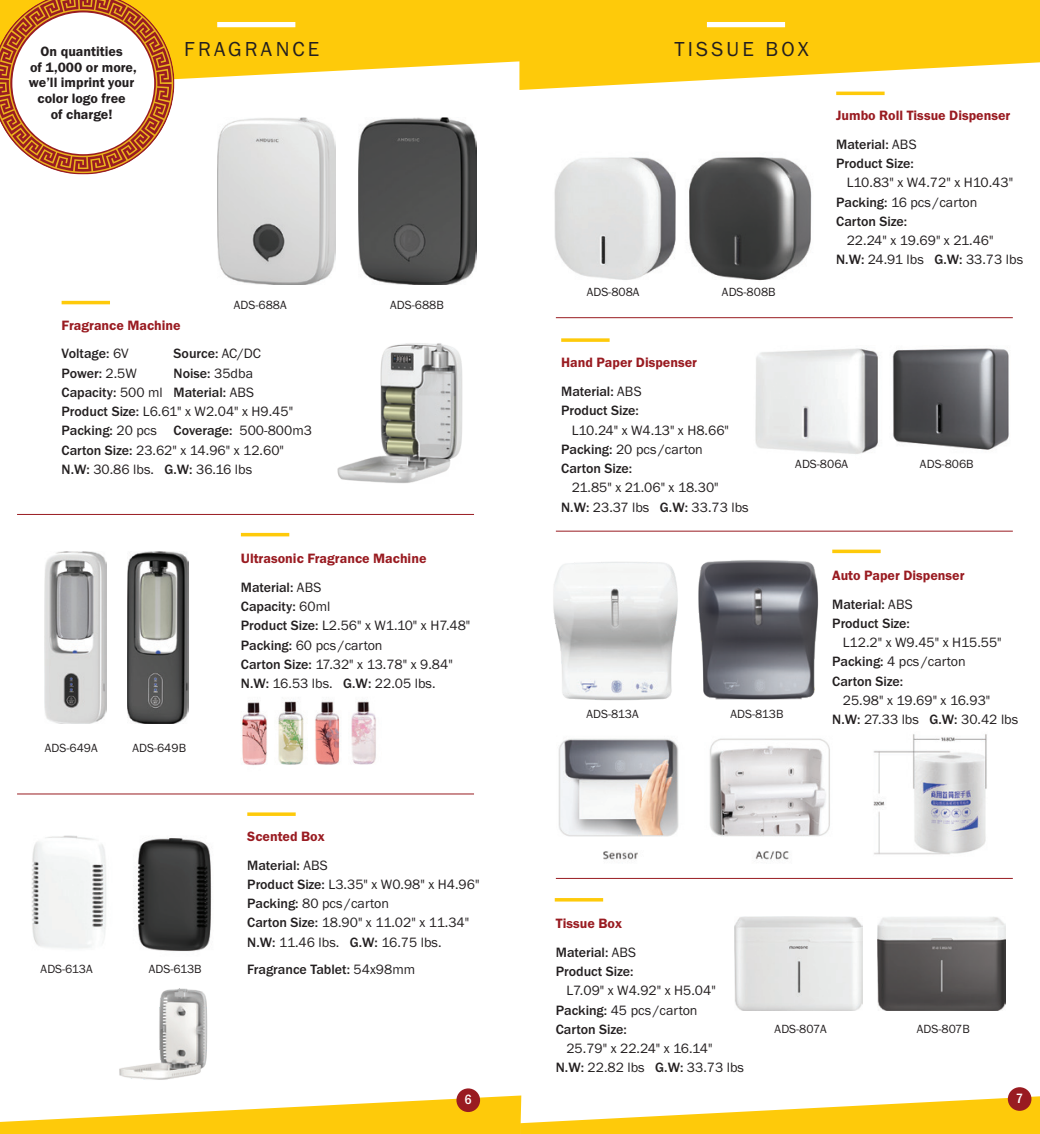
<style>
.page{position:relative;width:1040px;height:1134px;background:#fff}
.page>*{position:absolute;margin:0;border:0;box-sizing:border-box;transform-origin:0 0}
.t1{font:21px "Franklin Gothic FS";letter-spacing:.15em;color:#231f20}
.t2{font:14px/19.2px "Franklin Gothic FS";color:#231f20}
.t3{font:600 14px/28.7px "Franklin Gothic FS";color:#991b21}
.t4{font:500 14px "Franklin Gothic FS";color:#231f20}
.t5{font:600 14px/15.8px "Franklin Gothic FS";color:#231f20;text-align:center}
.t6{font:500 condensed 14px "Franklin Gothic FS";color:#fff}
.t7{font:12.25px "Franklin Gothic FS";color:#231f20}
.s1{font-weight:500;color:#231f20}
.s2{font-weight:400;color:#231f20}
.s3{font-weight:400}
.s4{font-weight:500}
</style>
<div class="page">
<img style="left:892px;top:348px;width:117px;height:102px">
<img style="left:733px;top:318px;width:153px;height:136px">
<img style="left:553px;top:562px;width:124px;height:139px">
<img style="left:677px;top:560px;width:142px;height:140px">
<img style="left:554px;top:174px;width:122px;height:106px">
<img style="left:689px;top:174px;width:123px;height:107px">
<svg style="left:561px;top:338px;width:48px;height:4px"></svg>
<hr style="left:832px;top:550px;width:48px;height:3px;background:#feca0a">
<img style="left:558px;top:734px;width:429px;height:126px">
<img style="left:734px;top:917px;width:128px;height:94px">
<img style="left:877px;top:917px;width:128px;height:94px">
<hr style="left:556px;top:317px;width:456px;height:1px;background:#991b21">
<hr style="left:556px;top:531px;width:456px;height:1px;background:#991b21">
<hr style="left:556px;top:878px;width:456px;height:1px;background:#991b21">
<svg style="left:555px;top:898px;width:48px;height:4px"></svg>
<div style="left:1007px;top:1087px;width:24px;height:24px;background:#991b21;border-radius:50%"></div>
<img style="left:241px;top:701px;width:135px;height:65px">
<img style="left:337px;top:343px;width:126px;height:140px">
<img style="left:119px;top:988px;width:89px;height:92px">
<img style="left:137px;top:838px;width:74px;height:114px">
<hr style="left:241px;top:533px;width:48px;height:3px;background:#feca0a">
<hr style="left:62px;top:301px;width:48px;height:3px;background:#feca0a">
<svg style="left:247px;top:812px;width:49px;height:4px"></svg>
<hr style="left:17px;top:514px;width:457px;height:1px;background:#991b21">
<hr style="left:17px;top:794px;width:457px;height:1px;background:#991b21">
<svg style="left:0;top:1096px;width:1039px;height:38px"></svg>
<div style="left:456px;top:1088px;width:24px;height:24px;background:#991b21;border-radius:50%"></div>
<img style="left:32px;top:835px;width:74px;height:114px">
<img style="left:217px;top:174px;width:118px;height:111px">
<img style="left:358px;top:174px;width:118px;height:111px">
<img style="left:45px;top:551px;width:61px;height:172px">
<img style="left:127px;top:551px;width:62px;height:172px">
<svg style="left:0;top:0;width:1039px;height:174px"></svg>
<div style="left:12px;top:12px;width:142px;height:142px;background:#fff;border-radius:50%"></div>
<p class="t5" style="left:29px;top:44px;width:109px">On quantities<br>of 1,000 or more, we’ll imprint your color logo free<br>of charge!</p>
<h1 class="t1" style="left:184px;top:37px;width:137px">FRAGRANCE</h1>
<p class="t7" style="left:234px;top:298px;width:55px">ADS-688A</p>
<p class="t3" style="left:62px;top:311px;width:121px">Fragrance Machine<br><span class="s1">Voltage:</span> <span class="s2">6V</span></p>
<p class="t4" style="left:174px;top:346px;width:89px">Source: <span class="s3">AC/DC</span></p>
<p class="t2" style="left:62px;top:364px;width:252px;text-indent:112px"><span class="s4">Noise:</span> 35dba<br><span class="s4">Capacity:</span> 500 ml <span class="s4">Material:</span> ABS<br><span class="s4">Product Size:</span> L6.61" x W2.04" x H9.45"<br><span class="s4">Packing:</span> 20 pcs <span class="s4">Coverage:</span> 500-800m3<br><span class="s4">Carton Size:</span> 23.62" x 14.96" x 12.60"<br><span class="s4">N.W:</span> 30.86 lbs. <span class="s4">G.W:</span> 36.16 lbs</p>
<p class="t4" style="left:62px;top:365px;width:77px">Power: <span class="s3">2.5W</span></p>
<p class="t7" style="left:390px;top:298px;width:55px">ADS-688B</p>
<p class="t7" style="left:45px;top:741px;width:55px">ADS-649A</p>
<p class="t7" style="left:132px;top:741px;width:55px">ADS-649B</p>
<p class="t7" style="left:41px;top:962px;width:54px">ADS-613A</p>
<p class="t7" style="left:149px;top:962px;width:54px">ADS-613B</p>
<p class="t3" style="left:241px;top:544px;width:187px">Ultrasonic Fragrance Machine<br><span class="s1">Material:</span> <span class="s2">ABS</span></p>
<p class="t2" style="left:241px;top:597px;width:231px"><span class="s4">Capacity:</span> 60ml<br><span class="s4">Product Size:</span> L2.56" x W1.10" x H7.48"<br><span class="s4">Packing:</span> 60 pcs / carton<br><span class="s4">Carton Size:</span> 17.32" x 13.78" x 9.84"<br><span class="s4">N.W:</span> 16.53 lbs. <span class="s4">G.W:</span> 22.05 lbs.</p>
<p class="t3" style="left:247px;top:822px;width:82px">Scented Box<br><span class="s1">Material:</span> <span class="s2">ABS</span></p>
<p class="t2" style="left:247px;top:875px;width:234px"><span class="s4">Product Size:</span> L3.35" x W0.98" x H4.96"<br><span class="s4">Packing:</span> 80 pcs / carton<br><span class="s4">Carton Size:</span> 18.90" x 11.02" x 11.34"<br><span class="s4">N.W:</span> 11.46 lbs. <span class="s4">G.W:</span> 16.75 lbs.</p>
<p class="t4" style="left:247px;top:961px;width:169px">Fragrance Tablet: <span class="s3">54x98mm</span></p>
<p class="t6" style="left:464px;top:1091px;width:9px">6</p>
<p class="t7" style="left:586px;top:285px;width:55px">ADS-808A</p>
<h1 class="t1" style="left:674px;top:37px;width:136px">TISSUE BOX</h1>
<p class="t7" style="left:722px;top:285px;width:55px">ADS-808B</p>
<p class="t3" style="left:836px;top:101px;width:176px">Jumbo Roll Tissue Dispenser<br><span class="s1">Material:</span> <span class="s2">ABS</span></p>
<p class="t4" style="left:836px;top:156px;width:79px">Product Size:</p>
<p class="t2" style="left:836px;top:173px;width:178px;text-indent:10px">L10.83" x W4.72" x H10.43"<br><span class="s4">Packing:</span> 16 pcs / carton<br><span class="s4">Carton Size:</span></p>
<p class="t2" style="left:836px;top:231px;width:188px;text-indent:10px">22.24" x 19.69" x 21.46"<br><span class="s4">N.W:</span> 24.91 lbs <span class="s4">G.W:</span> 33.73 lbs</p>
<p class="t3" style="left:561px;top:348px;width:137px">Hand Paper Dispenser<br><span class="s1">Material:</span> <span class="s2">ABS</span></p>
<p class="t4" style="left:561px;top:403px;width:79px">Product Size:</p>
<p class="t2" style="left:561px;top:420px;width:169px;text-indent:10px">L10.24" x W4.13" x H8.66"<br><span class="s4">Packing:</span> 20 pcs / carton<br><span class="s4">Carton Size:</span></p>
<p class="t2" style="left:561px;top:478px;width:189px;text-indent:10px">21.85" x 21.06" x 18.30"<br><span class="s4">N.W:</span> 23.37 lbs <span class="s4">G.W:</span> 33.73 lbs</p>
<p class="t7" style="left:795px;top:457px;width:55px">ADS-806A</p>
<p class="t7" style="left:920px;top:457px;width:55px">ADS-806B</p>
<p class="t7" style="left:586px;top:707px;width:54px">ADS-813A</p>
<p class="t7" style="left:730px;top:707px;width:54px">ADS-813B</p>
<p class="t3" style="left:832px;top:561px;width:134px">Auto Paper Dispenser<br><span class="s1">Material:</span> <span class="s2">ABS</span></p>
<p class="t4" style="left:832px;top:616px;width:79px">Product Size:</p>
<p class="t2" style="left:832px;top:633px;width:171px;text-indent:10px">L12.2" x W9.45" x H15.55"<br><span class="s4">Packing:</span> 4 pcs / carton<br><span class="s4">Carton Size:</span></p>
<p class="t2" style="left:832px;top:691px;width:187px;text-indent:10px">25.98" x 19.69" x 16.93"<br><span class="s4">N.W:</span> 27.33 lbs <span class="s4">G.W:</span> 30.42 lbs</p>
<p class="t3" style="left:556px;top:909px;width:82px">Tissue Box<br><span class="s1">Material:</span> <span class="s2">ABS</span></p>
<p class="t4" style="left:556px;top:964px;width:79px">Product Size:</p>
<p class="t2" style="left:556px;top:981px;width:161px;text-indent:10px">L7.09" x W4.92" x H5.04"<br><span class="s4">Packing:</span> 45 pcs / carton<br><span class="s4">Carton Size:</span></p>
<p class="t2" style="left:556px;top:1039px;width:190px;text-indent:10px">25.79" x 22.24" x 16.14"<br><span class="s4">N.W:</span> 22.82 lbs <span class="s4">G.W:</span> 33.73 lbs</p>
<p class="t7" style="left:774px;top:1022px;width:54px">ADS-807A</p>
<p class="t7" style="left:916px;top:1022px;width:55px">ADS-807B</p>
<p class="t6" style="left:1015px;top:1090px;width:9px">7</p>
</div>
